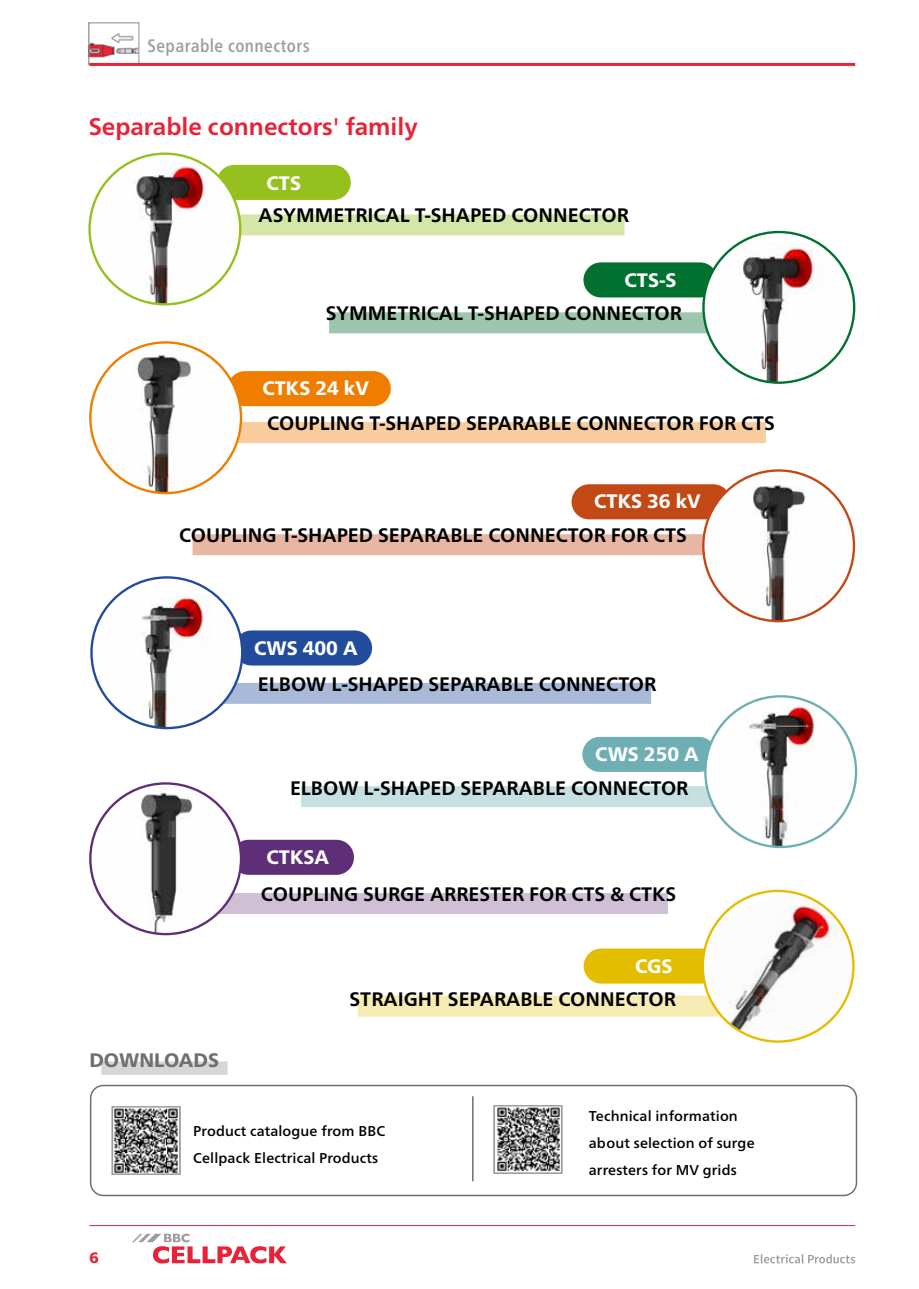
<style>
.page{position:relative;width:919px;height:1289px;background:#fff}
.page>*{position:absolute;margin:0;border:0;box-sizing:border-box;transform-origin:0 0}
.t1{font:700 24px "Frutiger Neue LTW1 G";color:#e62338}
.t2{font:700 19.5px "Frutiger Neue LTW1 G";color:#000}
.t3{font:800 19.5px "Frutiger Neue LTW1 G";color:#fff}
.t4{font:800 19.5px "Frutiger Neue LTW1 G";color:#706f6f}
.t5{font:500 condensed 18px "Frutiger Neue LTW1 G";letter-spacing:.025em;color:#9d9d9c}
.t6{font:900 15px "Frutiger Neue LTW1 G";color:#e62338}
.t7{font:500 14.25px/27px "Frutiger Neue LTW1 G";letter-spacing:.01em;color:#000}
</style>
<div class="page">
<img style="left:90px;top:33px;width:47px;height:30px">
<div style="left:88px;top:22px;width:51px;height:43px;border:1px solid #9d9d9c"></div>
<svg style="left:132px;top:1233px;width:155px;height:30px"></svg>
<svg style="left:754px;top:1254px;width:101px;height:9px"></svg>
<hr style="left:89px;top:1225px;width:766px;height:1px;background:#e62338">
<hr style="left:89px;top:63px;width:766px;height:3px;background:#e62338">
<div style="left:90px;top:1084px;width:767px;height:112px;border:2px solid #706f6f;border-radius:13px"></div>
<div style="left:192px;top:534px;width:526px;height:21px;background:#e7b7a4"></div>
<div style="left:571px;top:484px;width:159px;height:35px;background:#c24815;border-radius:18px"></div>
<div style="left:301px;top:786px;width:429px;height:21px;background:#c6dfe1"></div>
<div style="left:231px;top:214px;width:393px;height:21px;background:#d5e6a8"></div>
<div style="left:329px;top:312px;width:379px;height:21px;background:#9cc7ae"></div>
<div style="left:229px;top:422px;width:536px;height:21px;background:#f8cc9c"></div>
<div style="left:582px;top:737px;width:134px;height:35px;background:#6eafb4;border-radius:18px"></div>
<div style="left:227px;top:371px;width:164px;height:35px;background:#ef7d00;border-radius:18px"></div>
<div style="left:217px;top:165px;width:134px;height:35px;background:#95c11f;border-radius:18px"></div>
<div style="left:583px;top:262px;width:134px;height:35px;background:#00712f;border-radius:18px"></div>
<img style="left:90px;top:161px;width:150px;height:143px">
<img style="left:703px;top:242px;width:151px;height:140px">
<img style="left:90px;top:354px;width:151px;height:139px">
<svg style="left:705px;top:696px;width:151px;height:151px"></svg>
<img style="left:711px;top:704px;width:144px;height:143px">
<div style="left:217px;top:683px;width:434px;height:21px;background:#a9b9d8"></div>
<div style="left:234px;top:630px;width:138px;height:35px;background:#224b9b;border-radius:18px"></div>
<img style="left:92px;top:594px;width:150px;height:134px">
<div style="left:583px;top:948px;width:134px;height:35px;background:#e3bd00;border-radius:18px"></div>
<div style="left:357px;top:995px;width:361px;height:21px;background:#f6ebb3"></div>
<div style="left:217px;top:893px;width:451px;height:21px;background:#cfc0d6"></div>
<div style="left:231px;top:839px;width:123px;height:35px;background:#5f2e78;border-radius:18px"></div>
<img style="left:90px;top:786px;width:151px;height:148px">
<img style="left:703px;top:479px;width:150px;height:142px">
<img style="left:702px;top:892px;width:151px;height:149px">
<img style="left:115px;top:1109px;width:62px;height:62px">
<div style="left:112px;top:1106px;width:68px;height:68px;border:2px solid #9d9d9c"></div>
<img style="left:497px;top:1107px;width:62px;height:63px">
<div style="left:493px;top:1104px;width:69px;height:69px;border:2px solid #9d9d9c"></div>
<div style="left:101px;top:1061px;width:126px;height:13px;background:#d7d6d6"></div>
<hr style="left:472px;top:1096px;width:1px;height:85px;background:#706f6f">
<p class="t5" style="left:148px;top:32px;width:164px">Separable connectors</p>
<p class="t1" style="left:89px;top:109px;width:330px">Separable connectors' family</p>
<p class="t3" style="left:266px;top:169px;width:36px">CTS</p>
<p class="t2" style="left:258px;top:201px;width:372px">ASYMMETRICAL T-SHAPED CONNECTOR</p>
<p class="t3" style="left:624px;top:266px;width:54px">CTS-S</p>
<p class="t2" style="left:326px;top:299px;width:357px">SYMMETRICAL T-SHAPED CONNECTOR</p>
<p class="t3" style="left:262px;top:373px;width:108px">CTKS 24 kV</p>
<p class="t2" style="left:267px;top:408px;width:509px">COUPLING T-SHAPED SEPARABLE CONNECTOR FOR CTS</p>
<p class="t3" style="left:594px;top:487px;width:108px">CTKS 36 kV</p>
<p class="t2" style="left:179px;top:520px;width:509px">COUPLING T-SHAPED SEPARABLE CONNECTOR FOR CTS</p>
<p class="t3" style="left:254px;top:634px;width:105px">CWS 400 A</p>
<p class="t2" style="left:258px;top:670px;width:400px">ELBOW L-SHAPED SEPARABLE CONNECTOR</p>
<p class="t3" style="left:595px;top:740px;width:105px">CWS 250 A</p>
<p class="t2" style="left:290px;top:773px;width:400px">ELBOW L-SHAPED SEPARABLE CONNECTOR</p>
<p class="t3" style="left:266px;top:843px;width:64px">CTKSA</p>
<p class="t2" style="left:261px;top:880px;width:416px">COUPLING SURGE ARRESTER FOR CTS &amp; CTKS</p>
<p class="t4" style="left:89px;top:1045px;width:131px">DOWNLOADS</p>
<p class="t3" style="left:635px;top:952px;width:39px">CGS</p>
<p class="t2" style="left:349px;top:985px;width:328px">STRAIGHT SEPARABLE CONNECTOR</p>
<p class="t6" style="left:89px;top:1246px;width:11px">6</p>
<p class="t7" style="left:193px;top:1116px;width:193px">Product catalogue from BBC<br>Cellpack Electrical Products</p>
<p class="t7" style="left:588px;top:1101px;width:167px">Technical information about selection of surge arresters for MV grids</p>
</div>
